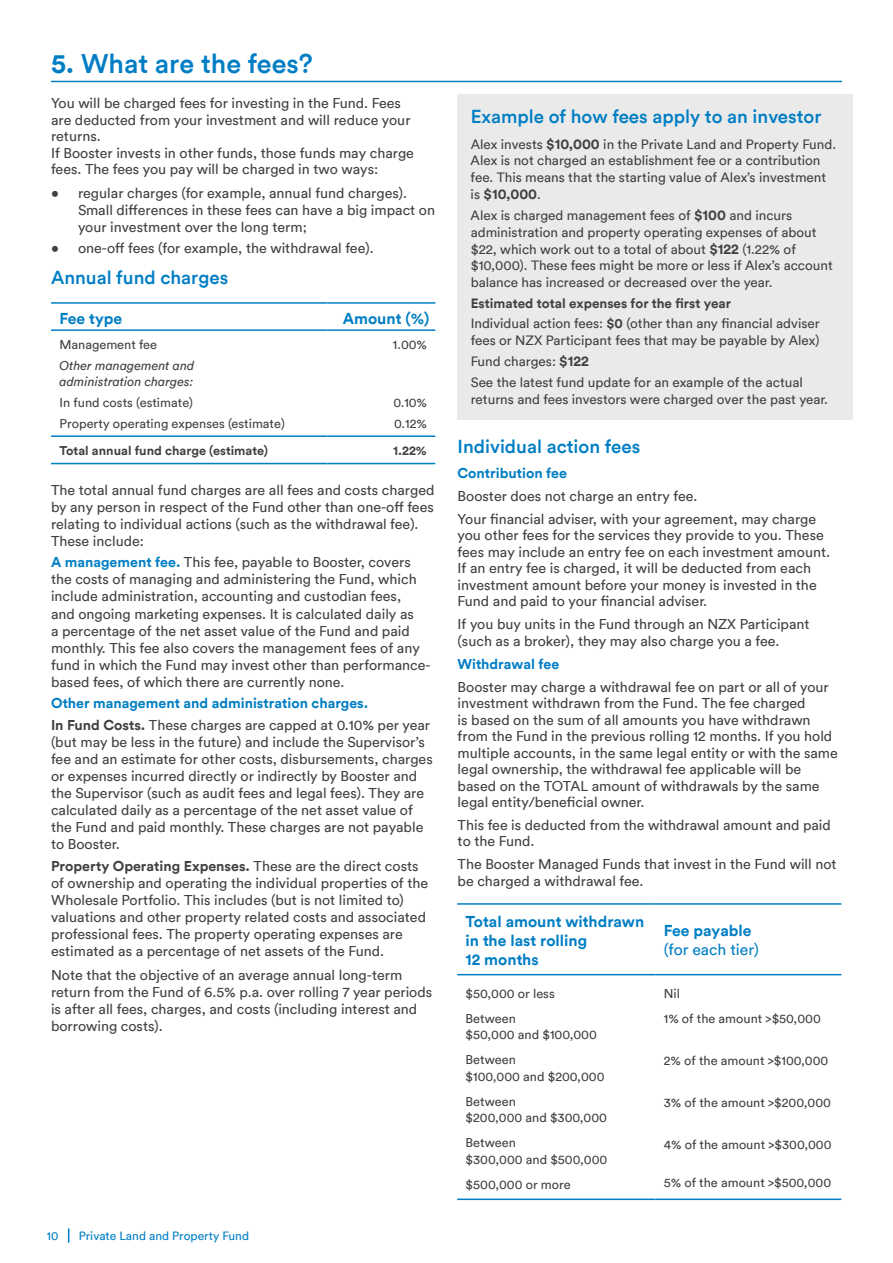
<style>
.page{position:relative;width:893px;height:1263px;background:#fff}
.page>*{position:absolute;margin:0;border:0;box-sizing:border-box;transform-origin:0 0}
.t1{font:500 27px "Circular TT";color:#007ec4}
.t2{font:500 18.75px "Circular TT";color:#007ec4}
.t3{font:700 15.75px/18.9px "Circular TT";color:#007ec4}
.t4{font:15.75px "Circular TT";color:#007ec4}
.t5{font:14.25px/17.1px "Circular TT";color:#414042}
.t6{font:700 14.25px/21.3px "Circular TT";color:#007ec4}
.t7{font:700 14.25px "Circular TT";color:#414042}
.t8{font:13.5px/16.6px "Circular TT";color:#414042}
.t9{font:12.75px/25px "Circular TT";color:#414042}
.t10{font:italic 12.75px/16.5px "Circular TT";color:#414042}
.t11{font:700 12.75px "Circular TT";color:#414042}
.t12{font:12px "Circular TT";color:#007ec4}
.s1{font-weight:700}
.s2{font-weight:700;color:#007ec4}
.s3{color:#414042}
.s4{font-weight:400;color:#414042}
.s5{font-weight:700;font-size:14.25px}
.s6{font-weight:400;font-size:13.5px}
</style>
<div class="page">
<svg style="left:68px;top:1228px;width:1px;height:15px"></svg>
<div style="left:458px;top:94px;width:395px;height:326px;background:#eaeaea"></div>
<hr style="left:51px;top:81px;width:791px;height:1px;background:#007ec4">
<hr style="left:51px;top:302px;width:276px;height:2px;background:#007ec4">
<hr style="left:327px;top:302px;width:108px;height:2px;background:#007ec4">
<hr style="left:51px;top:329px;width:276px;height:2px;background:#007ec4">
<hr style="left:327px;top:329px;width:108px;height:2px;background:#007ec4">
<hr style="left:51px;top:435px;width:276px;height:2px;background:#007ec4">
<hr style="left:327px;top:435px;width:108px;height:2px;background:#007ec4">
<hr style="left:51px;top:463px;width:276px;height:1px;background:#007ec4">
<hr style="left:327px;top:463px;width:108px;height:1px;background:#007ec4">
<hr style="left:457px;top:903px;width:198px;height:2px;background:#007ec4">
<hr style="left:655px;top:903px;width:186px;height:2px;background:#007ec4">
<hr style="left:457px;top:974px;width:198px;height:1px;background:#007ec4">
<hr style="left:655px;top:974px;width:186px;height:1px;background:#007ec4">
<hr style="left:457px;top:1198px;width:198px;height:2px;background:#007ec4">
<hr style="left:655px;top:1198px;width:186px;height:2px;background:#007ec4">
<h1 class="t1" style="left:51px;top:46px;width:263px"><span class="s1">5.</span> What are the fees?</h1>
<p class="t5" style="left:51px;top:95px;width:364px;line-height:16.5px">You will be charged fees for investing in the Fund. Fees are deducted from your investment and will reduce your returns.<br>If Booster invests in other funds, those funds may charge fees. The fees you pay will be charged in two ways:</p>
<p class="t5" style="left:78px;top:184px;width:358px;text-indent:-27px">• regular charges (for example, annual fund charges).<br>Small differences in these fees can have a big impact on your investment over the long term;</p>
<p class="t5" style="left:51px;top:240px;width:324px">• one-off fees (for example, the withdrawal fee).</p>
<h2 class="t2" style="left:51px;top:265px;width:179px">Annual fund charges</h2>
<p class="t3" style="left:60px;top:309px;width:64px">Fee type</p>
<p class="t3" style="left:343px;top:309px;width:88px">Amount (%)</p>
<p class="t9" style="left:60px;top:332px;width:99px">Management fee</p>
<p class="t10" style="left:60px;top:357px;width:136px">Other management and administration charges:</p>
<p class="t9" style="left:60px;top:392px;width:227px;line-height:20.7px">In fund costs (estimate)<br>Property operating expenses (estimate)</p>
<p class="t9" style="left:393px;top:332px;width:35px">1.00%</p>
<p class="t9" style="left:393px;top:392px;width:35px;line-height:20.7px">0.10%<br>0.12%</p>
<p class="t11" style="left:60px;top:442px;width:210px">Total annual fund charge (estimate)</p>
<p class="t11" style="left:393px;top:442px;width:35px">1.22%</p>
<p class="t5" style="left:51px;top:481px;width:385px">The total annual fund charges are all fees and costs charged by any person in respect of the Fund other than one-off fees relating to individual actions (such as the withdrawal fee).<br>These include:</p>
<p class="t5" style="left:51px;top:553px;width:381px"><span class="s2">A management fee.</span> This fee, payable to Booster, covers the costs of managing and administering the Fund, which include administration, accounting and custodian fees,<br>and ongoing marketing expenses. It is calculated daily as<br>a percentage of the net asset value of the Fund and paid monthly. This fee also covers the management fees of any fund in which the Fund may invest other than performance&shy;based fees, of which there are currently none.</p>
<p class="t6" style="left:51px;top:692px;width:381px">Other management and administration charges.<br><span class="s3">In Fund Costs.</span> <span class="s4">These charges are capped at 0.10% per year</span></p>
<p class="t5" style="left:51px;top:733px;width:383px">(but may be less in the future) and include the Supervisor’s fee and an estimate for other costs, disbursements, charges or expenses incurred directly or indirectly by Booster and the Supervisor (such as audit fees and legal fees). They are calculated daily as a percentage of the net asset value of the Fund and paid monthly. These charges are not payable to Booster.</p>
<p class="t5" style="left:51px;top:857px;width:379px"><span class="s1">Property Operating Expenses.</span> These are the direct costs of ownership and operating the individual properties of the Wholesale Portfolio. This includes (but is not limited to) valuations and other property related costs and associated professional fees. The property operating expenses are estimated as a percentage of net assets of the Fund.</p>
<p class="t5" style="left:51px;top:966px;width:383px">Note that the objective of an average annual long-term return from the Fund of 6.5% p.a. over rolling 7 year periods is after all fees, charges, and costs (including interest and borrowing costs).</p>
<p class="t12" style="left:47px;top:1228px;width:13px">10</p>
<p class="t12" style="left:79px;top:1228px;width:172px">Private Land and Property Fund</p>
<h2 class="t2" style="left:471px;top:105px;width:352px">Example of how fees apply to an investor</h2>
<p class="t8" style="left:471px;top:136px;width:367px">Alex invests <span class="s5">$10,000</span> in the Private Land and Property Fund.<br>Alex is not charged an establishment fee or a contribution fee. This means that the starting value of Alex’s investment</p>
<p class="t7" style="left:471px;top:185px;width:72px"><span class="s6">is</span> $10,000<span class="s6">.</span></p>
<p class="t8" style="left:471px;top:207px;width:364px">Alex is charged management fees of <span class="s5">$100</span> and incurs administration and property operating expenses of about $22, which work out to a total of about <span class="s5">$122</span> (1.22% of $10,000). These fees might be more or less if Alex’s account balance has increased or decreased over the year.</p>
<p class="t8" style="left:471px;top:292px;width:351px;line-height:20.7px"><span class="s1">Estimated total expenses for the first year<br></span>Individual action fees: <span class="s1">$0</span> (other than any financial adviser</p>
<p class="t8" style="left:471px;top:329px;width:350px;line-height:21px">fees or NZX Participant fees that may be payable by Alex)<br>Fund charges: <span class="s5">$122<br></span>See the latest fund update for an example of the actual</p>
<p class="t8" style="left:471px;top:390px;width:359px">returns and fees investors were charged over the past year.</p>
<h2 class="t2" style="left:458px;top:435px;width:184px">Individual action fees</h2>
<p class="t6" style="left:458px;top:462px;width:111px">Contribution fee</p>
<p class="t5" style="left:458px;top:484px;width:360px;line-height:22.8px">Booster does not charge an entry fee.<br>Your financial adviser, with your agreement, may charge</p>
<p class="t5" style="left:458px;top:527px;width:374px;line-height:16.5px">you other fees for the services they provide to you. These fees may include an entry fee on each investment amount.<br>If an entry fee is charged, it will be deducted from each investment amount before your money is invested in the Fund and paid to your financial adviser.</p>
<p class="t5" style="left:458px;top:616px;width:353px;line-height:16.5px">If you buy units in the Fund through an NZX Participant (such as a broker), they may also charge you a fee.</p>
<p class="t6" style="left:458px;top:653px;width:103px">Withdrawal fee</p>
<p class="t5" style="left:458px;top:678px;width:382px;line-height:16.5px">Booster may charge a withdrawal fee on part or all of your investment withdrawn from the Fund. The fee charged<br>is based on the sum of all amounts you have withdrawn from the Fund in the previous rolling 12 months. If you hold multiple accounts, in the same legal entity or with the same legal ownership, the withdrawal fee applicable will be based on the TOTAL amount of withdrawals by the same legal entity/beneficial owner.</p>
<p class="t5" style="left:458px;top:816px;width:375px;line-height:16.5px">This fee is deducted from the withdrawal amount and paid to the Fund.</p>
<p class="t5" style="left:458px;top:856px;width:380px;line-height:16.5px">The Booster Managed Funds that invest in the Fund will not be charged a withdrawal fee.</p>
<p class="t3" style="left:466px;top:911px;width:180px">Total amount withdrawn in the last rolling<br>12 months</p>
<p class="t3" style="left:664px;top:921px;width:89px">Fee payable</p>
<p class="t4" style="left:664px;top:940px;width:97px">(for each tier)</p>
<p class="t9" style="left:466px;top:980px;width:91px">$50,000 or less<br>Between</p>
<p class="t9" style="left:466px;top:1022px;width:133px">$50,000 and $100,000<br>Between</p>
<p class="t9" style="left:466px;top:1063px;width:140px">$100,000 and $200,000<br>Between</p>
<p class="t9" style="left:466px;top:1105px;width:143px">$200,000 and $300,000<br>Between</p>
<p class="t9" style="left:466px;top:1146px;width:143px">$300,000 and $500,000 $500,000 or more</p>
<p class="t9" style="left:664px;top:980px;width:159px">Nil<br>1% of the amount &gt;$50,000</p>
<p class="t9" style="left:664px;top:1047px;width:166px">2% of the amount &gt;$100,000</p>
<p class="t9" style="left:664px;top:1089px;width:169px">3% of the amount &gt;$200,000</p>
<p class="t9" style="left:664px;top:1131px;width:169px">4% of the amount &gt;$300,000</p>
<p class="t9" style="left:664px;top:1169px;width:169px">5% of the amount &gt;$500,000</p>
</div>
